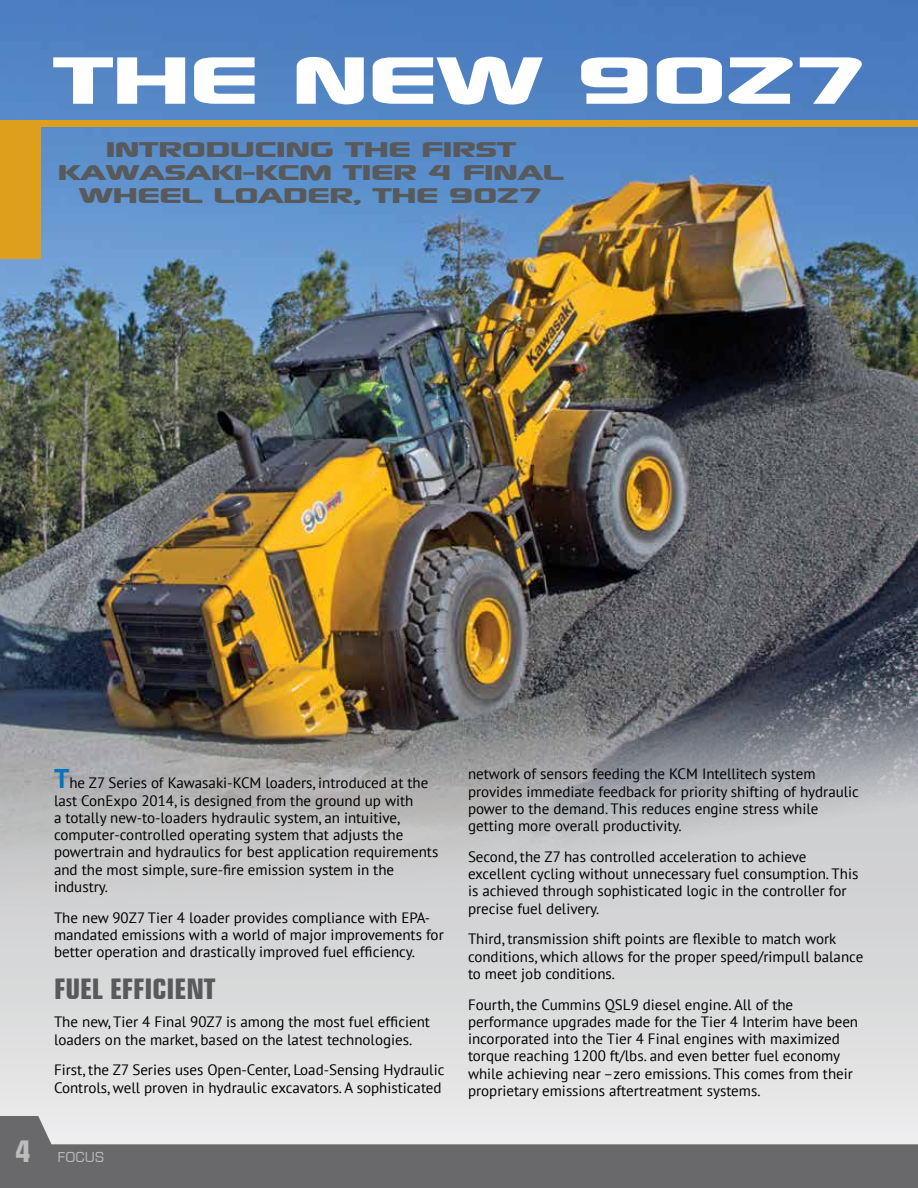
<style>
.page{position:relative;width:918px;height:1188px;background:#e2e2e4}
.page>*{position:absolute;margin:0;border:0;box-sizing:border-box;transform-origin:0 0}
.t1{font:128.7px "Xscale";letter-spacing:-.025em;color:#fff}
.t2{font:41.25px "Xscale";letter-spacing:-.025em;color:#58595b}
.t3{font:700 condensed 30px "Square 721 BT";color:#bcbdbd}
.t4{font:700 condensed 28.5px "Square 721 BT";color:#58595b}
.t5{font:15px/17.2px "PT Sans";color:#000}
.t6{font:13.5px "Square 721 BT";color:#bcbdbd}
.s1{font-weight:700;font-size:27px;color:#0076c0}
</style>
<div class="page">
<img style="left:0;top:0;width:918px;height:1016px">
<div style="left:0;top:120px;width:918px;height:7px;background:#dd9f1c"></div>
<div style="left:0;top:124px;width:40px;height:135px;background:#dd9f1c"></div>
<svg style="left:0;top:1116px;width:918px;height:72px;fill:#69696b"></svg>
<h1 class="t1" style="left:52px;top:0;width:821px">THE NEW 90Z7</h1>
<h2 class="t2" style="left:105px;top:123px;width:413px">INTRODUCING THE FIRST</h2>
<h2 class="t2" style="left:58px;top:147px;width:508px">KAWASAKI-KCM TIER 4 FINAL</h2>
<h2 class="t2" style="left:79px;top:170px;width:466px">WHEEL LOADER, THE 90Z7</h2>
<p class="t5" style="left:54px;top:774px;width:386px"><span class="s1">T</span>he Z7 Series of Kawasaki-KCM loaders, introduced at the last ConExpo 2014, is designed from the ground up with<br>a totally new-to-loaders hydraulic system, an intuitive, computer-controlled operating system that adjusts the powertrain and hydraulics for best application requirements and the most simple, sure-fire emission system in the industry.</p>
<p class="t5" style="left:54px;top:908px;width:391px">The new 90Z7 Tier 4 loader provides compliance with EPA&shy;mandated emissions with a world of major improvements for better operation and drastically improved fuel efficiency.</p>
<h3 class="t4" style="left:54px;top:972px;width:163px">FUEL EFFICIENT</h3>
<p class="t5" style="left:54px;top:1013px;width:378px">The new, Tier 4 Final 90Z7 is among the most fuel efficient loaders on the market, based on the latest technologies.</p>
<p class="t5" style="left:54px;top:1061px;width:392px">First, the Z7 Series uses Open-Center, Load-Sensing Hydraulic<br>Controls, well proven in hydraulic excavators. A sophisticated</p>
<h3 class="t3" style="left:15px;top:1133px;width:16px">4</h3>
<p class="t6" style="left:57px;top:1149px;width:49px">FOCUS</p>
<p class="t5" style="left:468px;top:765px;width:393px">network of sensors feeding the KCM Intellitech system provides immediate feedback for priority shifting of hydraulic power to the demand. This reduces engine stress while getting more overall productivity.</p>
<p class="t5" style="left:468px;top:848px;width:392px">Second, the Z7 has controlled acceleration to achieve excellent cycling without unnecessary fuel consumption. This is achieved through sophisticated logic in the controller for precise fuel delivery.</p>
<p class="t5" style="left:468px;top:930px;width:397px">Third, transmission shift points are flexible to match work conditions, which allows for the proper speed/rimpull balance to meet job conditions.</p>
<p class="t5" style="left:468px;top:995px;width:392px">Fourth, the Cummins QSL9 diesel engine. All of the performance upgrades made for the Tier 4 Interim have been incorporated into the Tier 4 Final engines with maximized torque reaching 1200 ft/lbs. and even better fuel economy while achieving near –zero emissions. This comes from their proprietary emissions aftertreatment systems.</p>
</div>
